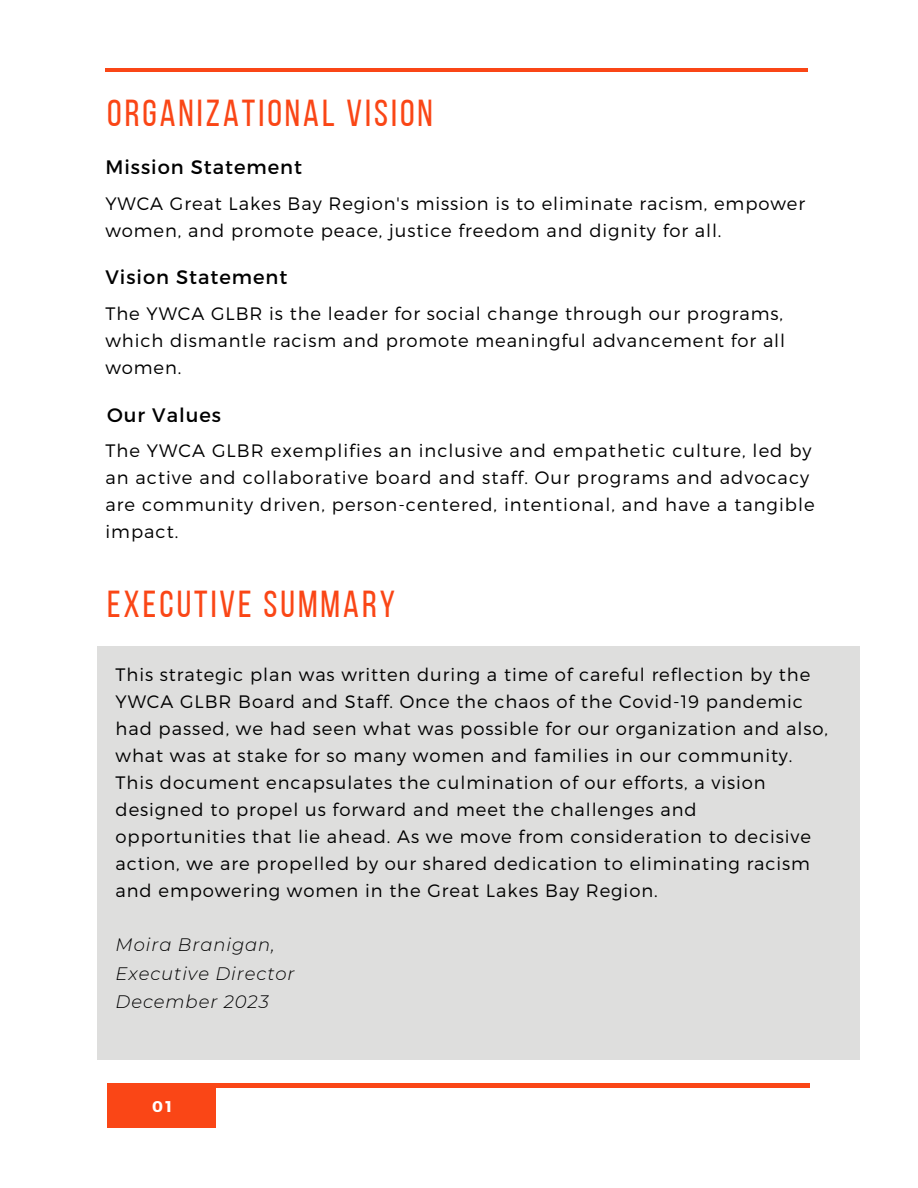
<style>
.page{position:relative;width:918px;height:1188px;background:#fff}
.page>*{position:absolute;margin:0;border:0;box-sizing:border-box;transform-origin:0 0}
.t1{font:37.5px "Bebas Neue";letter-spacing:.08em;color:#fa4616}
.t2{font:19.5px "Montserrat";letter-spacing:.05em;color:#000}
.t3{font:300 18px/27px "Montserrat";letter-spacing:.05em;color:#000}
.t4{font:italic 300 18px "Montserrat";letter-spacing:.05em;color:#000}
.t5{font:700 15.6px "Montserrat";color:#fff}
</style>
<div class="page">
<div style="left:107px;top:1084px;width:108px;height:44px;background:#fa4616"></div>
<hr style="left:107px;top:1084px;width:703px;height:3px;background:#fa4616">
<hr style="left:105px;top:68px;width:703px;height:4px;background:#fa4616">
<div style="left:97px;top:647px;width:763px;height:413px;background:#dededd"></div>
<p class="t1" style="left:107px;top:98px;width:327px">ORGANIZATIONAL VISION</p>
<p class="t2" style="left:105px;top:154px;width:198px">Mission Statement</p>
<p class="t3" style="left:105px;top:189px;width:701px">YWCA Great Lakes Bay Region's mission is to eliminate racism, empower women, and promote peace, justice freedom and dignity for all.</p>
<p class="t2" style="left:105px;top:265px;width:183px">Vision Statement</p>
<p class="t3" style="left:105px;top:299px;width:681px;text-align:justify">The YWCA GLBR is the leader for social change through our programs, which dismantle racism and promote meaningful advancement for all women.</p>
<p class="t2" style="left:107px;top:403px;width:115px">Our Values</p>
<p class="t3" style="left:105px;top:436px;width:711px">The YWCA GLBR exemplifies an inclusive and empathetic culture, led by an active and collaborative board and staff. Our programs and advocacy are community driven, person-centered, intentional, and have a tangible impact.</p>
<p class="t1" style="left:107px;top:589px;width:289px">EXECUTIVE SUMMARY</p>
<p class="t3" style="left:116px;top:661px;width:714px">This strategic plan was written during a time of careful reflection by the YWCA GLBR Board and Staff. Once the chaos of the Covid-19 pandemic had passed, we had seen what was possible for our organization and also, what was at stake for so many women and families in our community.<br>This document encapsulates the culmination of our efforts, a vision designed to propel us forward and meet the challenges and opportunities that lie ahead. As we move from consideration to decisive action, we are propelled by our shared dedication to eliminating racism and empowering women in the Great Lakes Bay Region.</p>
<p class="t4" style="left:116px;top:934px;width:161px">Moira Branigan,</p>
<p class="t4" style="left:116px;top:962px;width:181px">Executive Director</p>
<p class="t4" style="left:116px;top:990px;width:155px">December 2023</p>
<p class="t5" style="left:152px;top:1096px;width:21px">01</p>
</div>
